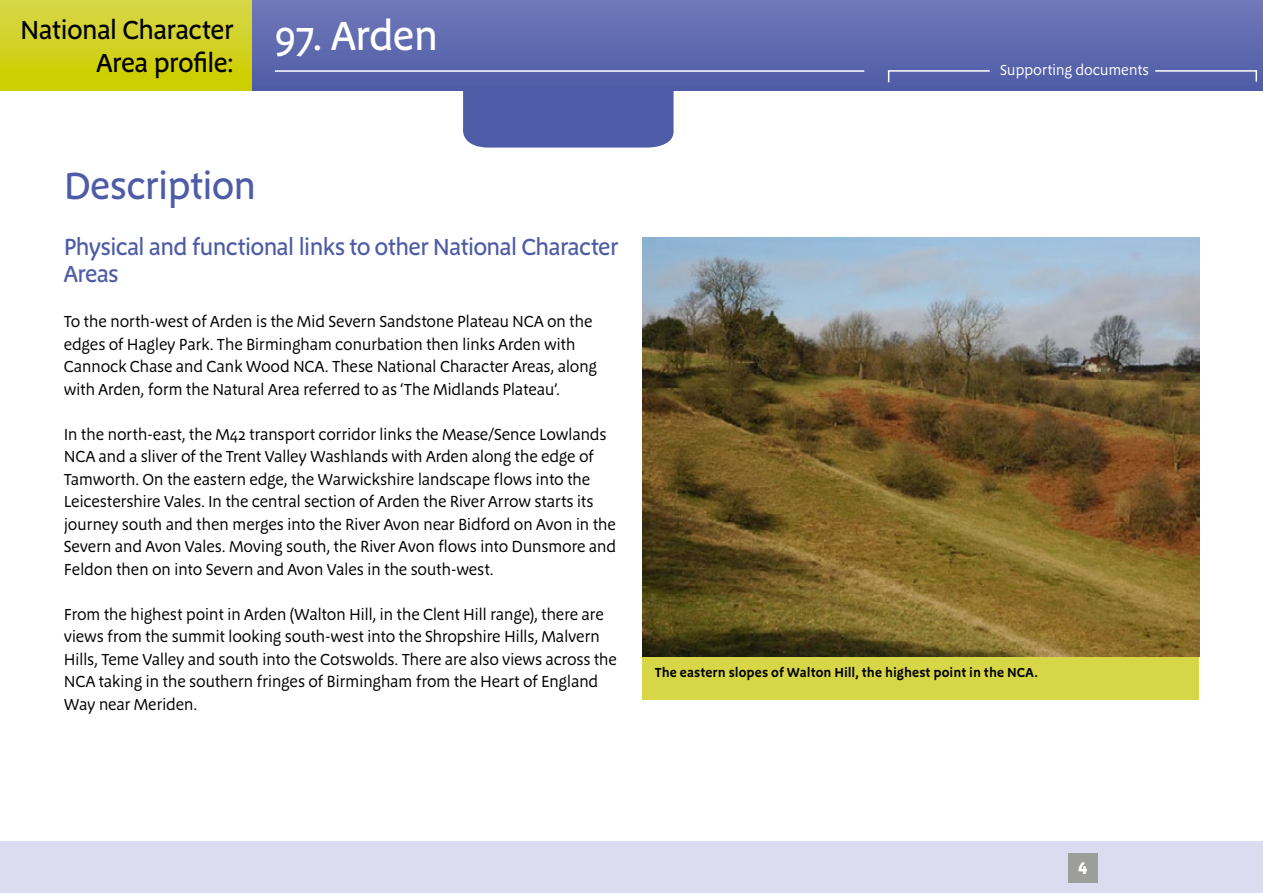
<style>
.page{position:relative;width:1263px;height:893px;background:#fff}
.page>*{position:absolute;margin:0;border:0;box-sizing:border-box;transform-origin:0 0}
.t1{font:500 42px "Megano";letter-spacing:-.03em;color:#fff}
.t2{font:500 39px "Megano";letter-spacing:-.03em;color:#4e5ca7}
.t3{font:500 27px/33px "Megano";letter-spacing:-.03em;color:#000;text-align:right}
.t4{font:500 24px/27px "Megano";letter-spacing:-.04em;color:#4e5ca7}
.t5{font:700 18px "Megano LF";color:#fff}
.t6{font:16.5px/22.5px "Megano";letter-spacing:-.02em;color:#000}
.t7{font:15px "Megano";letter-spacing:-.02em;color:#fff}
.t8{font:600 13.5px "Megano";letter-spacing:.005em;color:#000}
</style>
<div class="page">
<div style="left:0;top:0;width:1263px;height:90px;background:linear-gradient(to bottom,#d6d54d,#cccd00)"></div>
<div style="left:463px;top:90px;width:210px;height:58px;background:#4e5ca7"></div>
<div style="left:0;top:842px;width:1263px;height:51px;background:#dcdcf0"></div>
<div style="left:642px;top:655px;width:556px;height:45px;background:#d7d647"></div>
<img style="left:642px;top:238px;width:557px;height:419px">
<div style="left:1068px;top:853px;width:30px;height:30px;background:#9d9d9c"></div>
<div style="left:253px;top:0;width:1010px;height:90px;background:linear-gradient(to bottom,#7178b9,#4f5da7)"></div>
<hr style="left:275px;top:70px;width:589px;height:2px;background:#fff">
<hr style="left:888px;top:70px;width:102px;height:2px;background:#fff">
<svg style="left:1255px;top:72px;width:2px;height:10px"></svg>
<hr style="left:1155px;top:70px;width:102px;height:2px;background:#fff">
<h2 class="t3" style="left:20px;top:13px;width:215px">National Character<br>Area profile:</h2>
<h1 class="t1" style="left:275px;top:11px;width:165px">97. Arden</h1>
<h1 class="t2" style="left:64px;top:163px;width:194px">Description</h1>
<h3 class="t4" style="left:64px;top:234px;width:556px">Physical and functional links to other National Character<br>Areas</h3>
<p class="t6" style="left:64px;top:311px;width:535px">To the north-west of Arden is the Mid Severn Sandstone Plateau NCA on the edges of Hagley Park. The Birmingham conurbation then links Arden with Cannock Chase and Cank Wood NCA. These National Character Areas, along with Arden, form the Natural Area referred to as ‘The Midlands Plateau’.</p>
<p class="t6" style="left:64px;top:423px;width:554px">In the north-east, the M42 transport corridor links the Mease/Sence Lowlands NCA and a sliver of the Trent Valley Washlands with Arden along the edge of Tamworth. On the eastern edge, the Warwickshire landscape flows into the Leicestershire Vales. In the central section of Arden the River Arrow starts its journey south and then merges into the River Avon near Bidford on Avon in the Severn and Avon Vales. Moving south, the River Avon flows into Dunsmore and Feldon then on into Severn and Avon Vales in the south-west.</p>
<p class="t6" style="left:64px;top:603px;width:555px">From the highest point in Arden (Walton Hill, in the Clent Hill range), there are views from the summit looking south-west into the Shropshire Hills, Malvern Hills, Teme Valley and south into the Cotswolds. There are also views across the NCA taking in the southern fringes of Birmingham from the Heart of England Way near Meriden.</p>
<p class="t7" style="left:1000px;top:61px;width:150px">Supporting documents</p>
<p class="t8" style="left:655px;top:664px;width:384px">The eastern slopes of Walton Hill, the highest point in the NCA.</p>
<h5 class="t5" style="left:1078px;top:857px;width:12px">4</h5>
</div>
